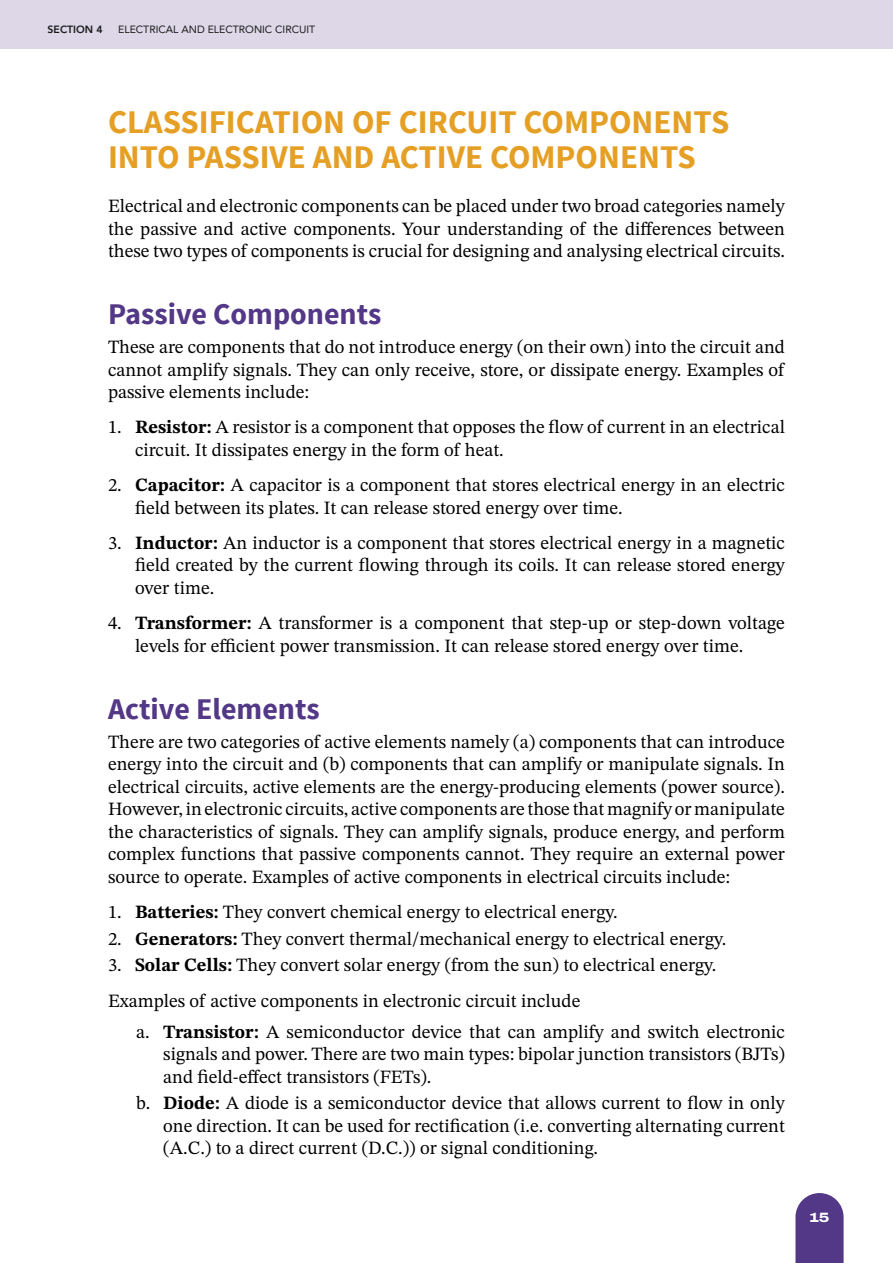
<style>
.page{position:relative;width:893px;height:1263px;background:#fff}
.page>*{position:absolute;margin:0;border:0;box-sizing:border-box;transform-origin:0 0}
.t1{font:700 33px/35.5px "Source Sans Pro";color:#e59f25}
.t2{font:700 30px "Source Sans Pro";color:#533887}
.t3{font:18.75px/22.5px "STIX Two Text";color:#000;text-align:justify}
.t4{font:800 13.5px "Archivo Expanded";color:#fff}
.t5{font:10.5px "Avenir";color:#1a1a1a}
.t6{font:800 10.5px "Avenir";color:#1a1a1a}
.s1{font-weight:700}
</style>
<div class="page">
<div style="left:0;top:0;width:893px;height:49px;background:#ddd7e7"></div>
<svg style="left:795px;top:1193px;width:49px;height:70px;background:#624a92"></svg>
<p class="t6" style="left:48px;top:21px;width:57px">SECTION 4</p>
<p class="t5" style="left:118px;top:21px;width:199px">ELECTRICAL AND ELECTRONIC CIRCUIT</p>
<h1 class="t1" style="left:108px;top:105px;width:623px">CLASSIFICATION OF CIRCUIT COMPONENTS<br>INTO PASSIVE AND ACTIVE COMPONENTS</h1>
<p class="t3" style="left:108px;top:195px;width:678px">Electrical and electronic components can be placed under two broad categories namely the passive and active components. Your understanding of the differences between these two types of components is crucial for designing and analysing electrical circuits.</p>
<h2 class="t2" style="left:108px;top:295px;width:275px">Passive Components</h2>
<p class="t3" style="left:108px;top:335px;width:678px">These are components that do not introduce energy (on their own) into the circuit and cannot amplify signals. They can only receive, store, or dissipate energy. Examples of passive elements include:</p>
<p class="t3" style="left:135px;top:416px;width:651px;text-indent:-27px">1. <span class="s1">Resistor:</span> A resistor is a component that opposes the flow of current in an electrical circuit. It dissipates energy in the form of heat.</p>
<p class="t3" style="left:135px;top:473px;width:651px;text-indent:-27px">2. <span class="s1">Capacitor:</span> A capacitor is a component that stores electrical energy in an electric field between its plates. It can release stored energy over time.</p>
<p class="t3" style="left:135px;top:531px;width:651px;text-indent:-27px">3. <span class="s1">Inductor:</span> An inductor is a component that stores electrical energy in a magnetic field created by the current flowing through its coils. It can release stored energy over time.</p>
<p class="t3" style="left:135px;top:611px;width:651px;text-indent:-27px">4. <span class="s1">Transformer:</span> A transformer is a component that step-up or step-down voltage levels for efficient power transmission. It can release stored energy over time.</p>
<h2 class="t2" style="left:108px;top:689px;width:213px">Active Elements</h2>
<p class="t3" style="left:108px;top:730px;width:678px">There are two categories of active elements namely (a) components that can introduce energy into the circuit and (b) components that can amplify or manipulate signals. In electrical circuits, active elements are the energy-producing elements (power source).<br>However, in electronic circuits, active components are those that magnify or manipulate the characteristics of signals. They can amplify signals, produce energy, and perform complex functions that passive components cannot. They require an external power source to operate. Examples of active components in electrical circuits include:</p>
<p class="t3" style="left:108px;top:900px;width:511px">1. <span class="s1">Batteries:</span> They convert chemical energy to electrical energy.</p>
<p class="t3" style="left:108px;top:927px;width:620px">2. <span class="s1">Generators:</span> They convert thermal/mechanical energy to electrical energy.</p>
<p class="t3" style="left:108px;top:947px;width:610px;line-height:35.2px">3. <span class="s1">Solar Cells:</span> They convert solar energy (from the sun) to electrical energy.<br>Examples of active components in electronic circuit include</p>
<p class="t3" style="left:163px;top:1020px;width:623px;text-indent:-27px">a. <span class="s1">Transistor:</span> A semiconductor device that can amplify and switch electronic signals and power. There are two main types: bipolar junction transistors (BJTs) and field-effect transistors (FETs).</p>
<p class="t3" style="left:163px;top:1092px;width:623px;text-indent:-27px">b. <span class="s1">Diode:</span> A diode is a semiconductor device that allows current to flow in only one direction. It can be used for rectification (i.e. converting alternating current (A.C.) to a direct current (D.C.)) or signal conditioning.</p>
<p class="t4" style="left:809px;top:1207px;width:22px">15</p>
</div>
